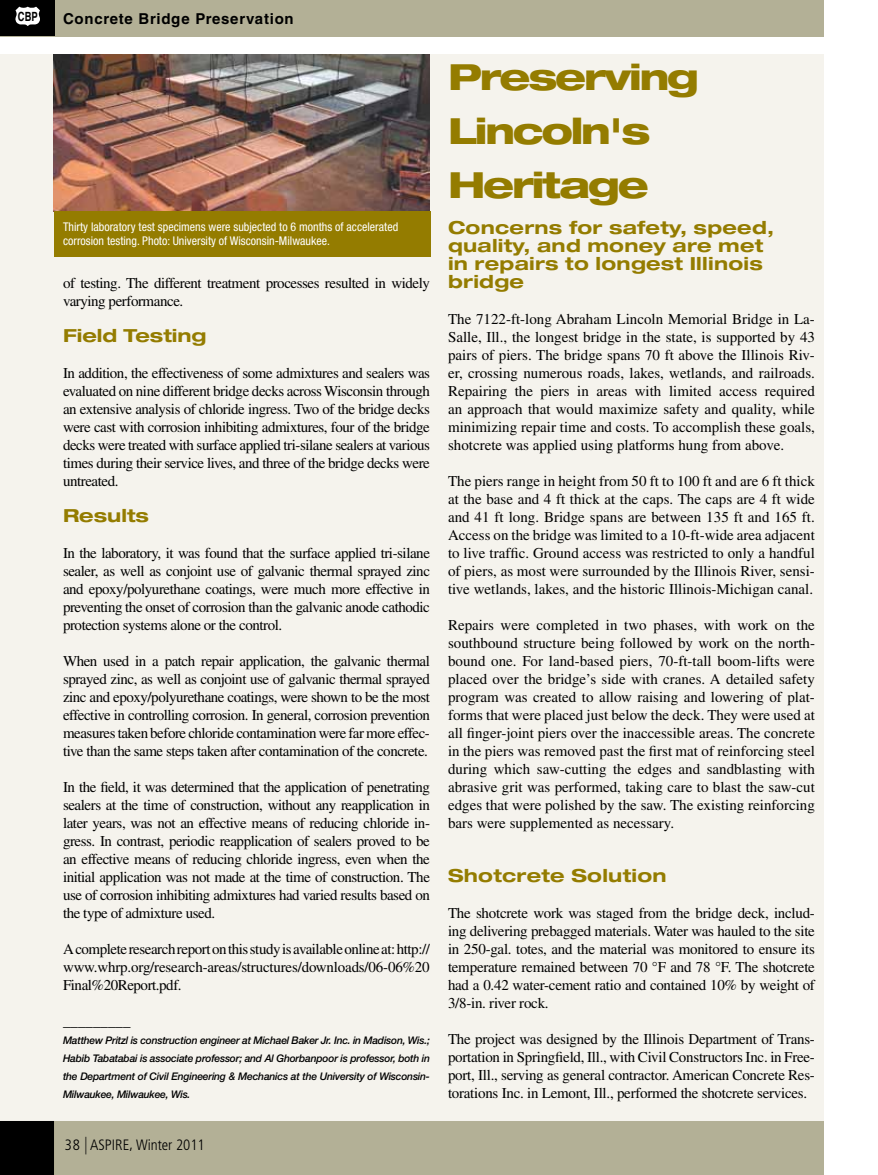
<style>
.page{position:relative;width:878px;height:1175px;background:#fff}
.page>*{position:absolute;margin:0;border:0;box-sizing:border-box;transform-origin:0 0}
.t1{font:800 expanded 36px/54px "Helvetica Neue LT Std";letter-spacing:-.055em;color:#947c00;scale:1.06 1}
.t2{font:700 expanded 18px/18px "Helvetica Neue LT Std";letter-spacing:.015em;color:#947c00;scale:1.06 1}
.t3{font:15px/18px "Times LT Std";letter-spacing:-.03em;color:#000;text-align:justify}
.t4{font:700 15px "Helvetica LT Std";letter-spacing:.05em;color:#000}
.t5{font:300 condensed 15px "Frutiger LT Std";color:#000}
.t6{font:700 12.75px "Helvetica";color:#000;scale:.74 1}
.t7{font:condensed 12px/14.4px "Helvetica Neue LT Std";color:#fff}
.t8{font:italic 500 10.5px/18px "Helvetica Neue LT Std";letter-spacing:-.02em;color:#000;text-align:justify}
.s1{font-size:17.55px}
</style>
<div class="page">
<div style="left:0;top:54px;width:824px;height:1066px;background:#f5f3ed"></div>
<div style="left:0;top:0;width:824px;height:36px;background:#b3b096"></div>
<div style="left:0;top:1120px;width:824px;height:54px;background:#b3b096"></div>
<div style="left:0;top:1120px;width:54px;height:54px;background:#000"></div>
<div style="left:0;top:0;width:54px;height:35px;background:#000"></div>
<svg style="left:15px;top:7px;width:25px;height:19px"></svg>
<img style="left:54px;top:54px;width:376px;height:157px">
<div style="left:54px;top:211px;width:376px;height:45px;background:#947c00"></div>
<p class="t6" style="left:18px;top:6px;width:28px">CBP</p>
<p class="t4" style="left:63px;top:9px;width:232px">Concrete Bridge Preservation</p>
<p class="t7" style="left:63px;top:219px;width:337px">Thirty laboratory test specimens were subjected to 6 months of accelerated corrosion testing. Photo: University of Wisconsin-Milwaukee.</p>
<p class="t3" style="left:63px;top:274px;width:368px">of testing. The different treatment processes resulted in widely varying performance.</p>
<p class="t2" style="left:63px;top:326px;width:137px">Field Testing</p>
<p class="t3" style="left:63px;top:364px;width:368px">In addition, the effectiveness of some admixtures and sealers was evaluated on nine different bridge decks across Wisconsin through an extensive analysis of chloride ingress. Two of the bridge decks were cast with corrosion inhibiting admixtures, four of the bridge decks were treated with surface applied tri-silane sealers at various times during their service lives, and three of the bridge decks were untreated.</p>
<p class="t2" style="left:63px;top:506px;width:82px">Results</p>
<p class="t3" style="left:63px;top:544px;width:368px">In the laboratory, it was found that the surface applied tri-silane sealer, as well as conjoint use of galvanic thermal sprayed zinc and epoxy/polyurethane coatings, were much more effective in preventing the onset of corrosion than the galvanic anode cathodic protection systems alone or the control.</p>
<p class="t3" style="left:63px;top:652px;width:368px">When used in a patch repair application, the galvanic thermal sprayed zinc, as well as conjoint use of galvanic thermal sprayed zinc and epoxy/polyurethane coatings, were shown to be the most effective in controlling corrosion. In general, corrosion prevention measures taken before chloride contamination were far more effec&shy;tive than the same steps taken after contamination of the concrete.</p>
<p class="t3" style="left:63px;top:778px;width:368px">In the field, it was determined that the application of penetrating sealers at the time of construction, without any reapplication in later years, was not an effective means of reducing chloride in&shy;gress. In contrast, periodic reapplication of sealers proved to be an effective means of reducing chloride ingress, even when the initial application was not made at the time of construction. The use of corrosion inhibiting admixtures had varied results based on the type of admixture used.</p>
<p class="t3" style="left:63px;top:940px;width:368px">A complete research report on this study is available online at: http:// www.whrp.org/research-areas/structures/downloads/06-06%20<br>Final%20Report.pdf.</p>
<p class="t3" style="left:63px;top:1012px;width:69px">_________</p>
<p class="t8" style="left:63px;top:1031px;width:368px">Matthew Pritzl is construction engineer at Michael Baker Jr. Inc. in Madison, Wis.; Habib Tabatabai is associate professor; and Al Ghorbanpoor is professor, both in the Department of Civil Engineering &amp; Mechanics at the University of Wisconsin-Milwaukee, Milwaukee, Wis.</p>
<p class="t5" style="left:65px;top:1136px;width:141px">38 <span class="s1">|</span> ASPIRE, Winter 2011</p>
<h1 class="t1" style="left:448px;top:49px;width:238px">Preserving<br>Lincoln's<br>Heritage</h1>
<p class="t2" style="left:448px;top:218px;width:309px">Concerns for safety, speed, quality, and money are met in repairs to longest Illinois bridge</p>
<p class="t3" style="left:448px;top:310px;width:368px">The 7122-ft-long Abraham Lincoln Memorial Bridge in La-Salle, Ill., the longest bridge in the state, is supported by 43 pairs of piers. The bridge spans 70 ft above the Illinois Riv&shy;er, crossing numerous roads, lakes, wetlands, and railroads.<br>Repairing the piers in areas with limited access required an approach that would maximize safety and quality, while minimizing repair time and costs. To accomplish these goals, shotcrete was applied using platforms hung from above.</p>
<p class="t3" style="left:448px;top:472px;width:368px">The piers range in height from 50 ft to 100 ft and are 6 ft thick at the base and 4 ft thick at the caps. The caps are 4 ft wide and 41 ft long. Bridge spans are between 135 ft and 165 ft.<br>Access on the bridge was limited to a 10-ft-wide area adjacent to live traffic. Ground access was restricted to only a handful of piers, as most were surrounded by the Illinois River, sensi&shy;tive wetlands, lakes, and the historic Illinois-Michigan canal.</p>
<p class="t3" style="left:448px;top:616px;width:368px">Repairs were completed in two phases, with work on the southbound structure being followed by work on the north&shy;bound one. For land-based piers, 70-ft-tall boom-lifts were placed over the bridge’s side with cranes. A detailed safety program was created to allow raising and lowering of plat&shy;forms that were placed just below the deck. They were used at all finger-joint piers over the inaccessible areas. The concrete in the piers was removed past the first mat of reinforcing steel during which saw-cutting the edges and sandblasting with abrasive grit was performed, taking care to blast the saw-cut edges that were polished by the saw. The existing reinforcing bars were supplemented as necessary.</p>
<p class="t2" style="left:448px;top:866px;width:208px">Shotcrete Solution</p>
<p class="t3" style="left:448px;top:904px;width:368px">The shotcrete work was staged from the bridge deck, includ&shy;ing delivering prebagged materials. Water was hauled to the site in 250-gal. totes, and the material was monitored to ensure its temperature remained between 70 °F and 78 °F. The shotcrete had a 0.42 water-cement ratio and contained 10% by weight of 3/8-in. river rock.</p>
<p class="t3" style="left:448px;top:1030px;width:368px">The project was designed by the Illinois Department of Trans&shy;portation in Springfield, Ill., with Civil Constructors Inc. in Free&shy;port, Ill., serving as general contractor. American Concrete Res&shy;torations Inc. in Lemont, Ill., performed the shotcrete services.</p>
</div>
